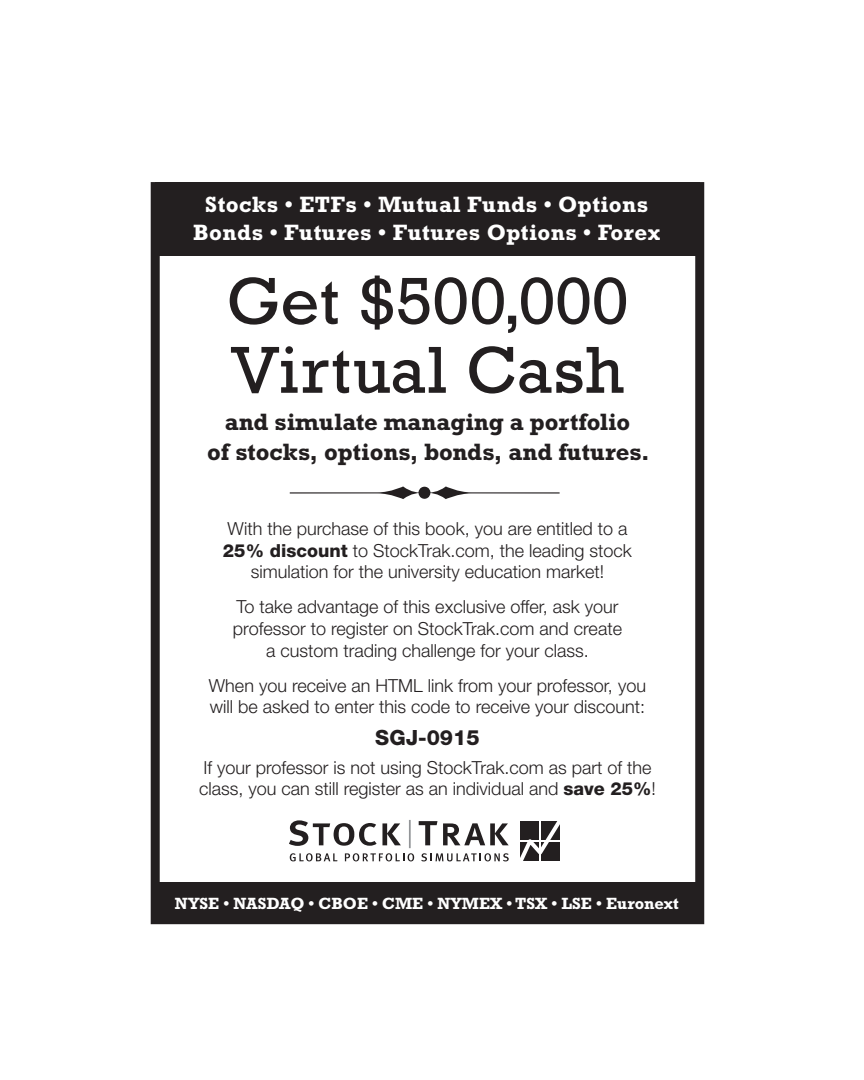
<style>
.page{position:relative;width:864px;height:1080px;background:#fff}
.page>*{position:absolute;margin:0;border:0;box-sizing:border-box;transform-origin:0 0}
.t1{font:67.5px/69px "Rockwell Std";letter-spacing:.01em;color:#231f20}
.t2{font:700 24px/30px "Rockwell Std";color:#231f20;text-align:center}
.t3{font:700 22.5px/28.5px "Rockwell Std";letter-spacing:.02em;color:#fff;text-align:center}
.t4{font:800 21px "Helvetica Neue LT Std";color:#231f20}
.t5{font:300 18px/21.6px "Helvetica Neue LT Std";color:#231f20;text-align:center}
.t6{font:700 16.5px "Rockwell Std";color:#fff}
.s1{font-weight:800}
</style>
<div class="page">
<div style="left:151px;top:182px;width:553px;height:742px;border:9px solid #231f20"></div>
<div style="left:155px;top:182px;width:544px;height:74px;background:#231f20"></div>
<div style="left:154px;top:882px;width:550px;height:41px;background:#231f20"></div>
<svg style="left:289px;top:820px;width:271px;height:42px"></svg>
<svg style="left:290px;top:486px;width:269px;height:13px"></svg>
<p class="t3" style="left:193px;top:190px;width:469px">Stocks • ETFs • Mutual Funds • Options<br>Bonds • Futures • Futures Options • Forex</p>
<h1 class="t1" style="left:226px;top:266px;width:403px">Get $500,000<br>Virtual Cash</h1>
<h2 class="t2" style="left:207px;top:406px;width:444px">and simulate managing a portfolio<br>of stocks, options, bonds, and futures.</h2>
<p class="t5" style="left:223px;top:518px;width:410px">With the purchase of this book, you are entitled to a<br><span class="s1">25% discount</span> to StockTrak.com, the leading stock simulation for the university education market!</p>
<p class="t5" style="left:233px;top:596px;width:390px">To take advantage of this exclusive offer, ask your professor to register on StockTrak.com and create a custom trading challenge for your class.</p>
<p class="t5" style="left:209px;top:674px;width:438px;text-align:left">When you receive an HTML link from your professor, you will be asked to enter this code to receive your discount:</p>
<p class="t4" style="left:375px;top:725px;width:106px">SGJ-0915</p>
<p class="t5" style="left:199px;top:756px;width:458px;text-align:left">If your professor is not using StockTrak.com as part of the class, you can still register as an individual and <span class="s1">save 25%</span>!</p>
<p class="t6" style="left:175px;top:894px;width:505px">NYSE • NASDAQ • CBOE • CME • NYMEX • TSX • LSE • Euronext</p>
</div>
